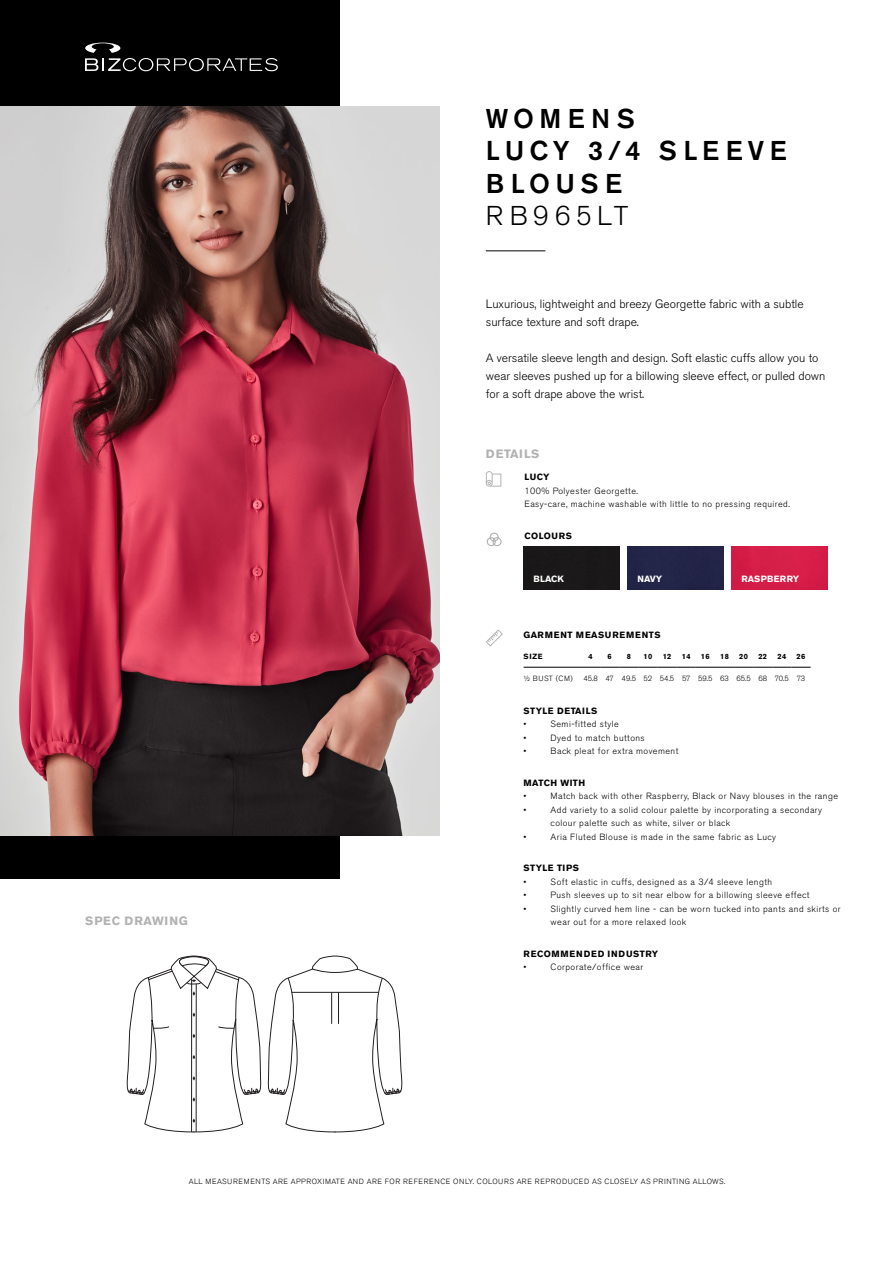
<style>
.page{position:relative;width:893px;height:1263px;background:#fff}
.page>*{position:absolute;margin:0;border:0;box-sizing:border-box;transform-origin:0 0}
.t1{font:500 27px/32.4px "Akzidenz Grotesk BE";letter-spacing:.2em;color:#000}
.t2{font:300 27px "Akzidenz Grotesk BE";letter-spacing:.2em;color:#000}
.t3{font:300 12px/18px "Akzidenz Grotesk BE";color:#000}
.t4{font:700 12px "Akzidenz Grotesk BE";letter-spacing:.07em;color:#b3b2b2}
.t5{font:700 12px "Akzidenz Grotesk BE";letter-spacing:.05em;color:#b3b2b2}
.t6{font:300 9px/13.5px "Akzidenz Grotesk BE";letter-spacing:.05em;color:#000}
.t7{font:700 9px "Akzidenz Grotesk BE";letter-spacing:.05em;color:#000}
.t8{font:700 9px "Akzidenz Grotesk BE";letter-spacing:.09em;color:#000}
.t9{font:700 9px "Akzidenz Grotesk BE";color:#fff}
.t10{font:700 9px "Akzidenz Grotesk BE";letter-spacing:.02em;color:#fff}
.t11{font:300 7.5px "Akzidenz Grotesk BE";letter-spacing:.07em;color:#000}
.t12{font:300 7.5px "Akzidenz Grotesk BE";color:#000}
.t13{font:700 7.5px "Akzidenz Grotesk BE";letter-spacing:.05em;color:#000}
</style>
<div class="page">
<hr style="left:524px;top:667px;width:57px;height:1px;background:#000">
<svg style="left:581px;top:667px;width:230px;height:1px"></svg>
<div style="left:628px;top:547px;width:96px;height:43px;background:#222448"></div>
<div style="left:524px;top:547px;width:96px;height:43px;background:#1a1818"></div>
<div style="left:732px;top:547px;width:96px;height:43px;background:#d51e47"></div>
<div style="left:0;top:0;width:339px;height:878px;background:#000"></div>
<img style="left:0;top:106px;width:440px;height:729px">
<hr style="left:486px;top:250px;width:59px;height:1px;background:#000">
<svg style="left:486px;top:629px;width:17px;height:17px"></svg>
<svg style="left:486px;top:471px;width:15px;height:16px"></svg>
<div style="left:490px;top:533px;width:9px;height:9px;border:1px solid #b3b2b2;border-radius:50%"></div>
<div style="left:492px;top:537px;width:10px;height:9px;border:1px solid #b3b2b2;border-radius:50%"></div>
<div style="left:487px;top:537px;width:9px;height:9px;border:1px solid #b3b2b2;border-radius:50%"></div>
<svg style="left:126px;top:955px;width:277px;height:178px"></svg>
<hr style="left:331px;top:992px;width:1px;height:32px;background:#231f20">
<hr style="left:338px;top:992px;width:1px;height:32px;background:#231f20">
<svg style="left:85px;top:43px;width:193px;height:28px"></svg>
<h1 class="t1" style="left:486px;top:102px;width:302px">WOMENS<br>LUCY 3/4 SLEEVE<br>BLOUSE</h1>
<h1 class="t2" style="left:486px;top:200px;width:144px">RB965LT</h1>
<h2 class="t3" style="left:486px;top:295px;width:319px">Luxurious, lightweight and breezy Georgette fabric with a subtle surface texture and soft drape.</h2>
<h2 class="t3" style="left:486px;top:349px;width:341px">A versatile sleeve length and design. Soft elastic cuffs allow you to wear sleeves pushed up for a billowing sleeve effect, or pulled down for a soft drape above the wrist.</h2>
<h2 class="t5" style="left:486px;top:447px;width:55px">DETAILS</h2>
<p class="t7" style="left:524px;top:472px;width:27px">LUCY</p>
<p class="t6" style="left:524px;top:484px;width:267px">100% Polyester Georgette.<br>Easy-care, machine washable with little to no pressing required.</p>
<p class="t7" style="left:524px;top:531px;width:49px">COLOURS</p>
<p class="t9" style="left:533px;top:574px;width:32px">BLACK</p>
<p class="t9" style="left:637px;top:574px;width:26px">NAVY</p>
<p class="t10" style="left:741px;top:574px;width:59px">RASPBERRY</p>
<h2 class="t4" style="left:85px;top:914px;width:104px">SPEC DRAWING</h2>
<p class="t8" style="left:524px;top:630px;width:139px">GARMENT MEASUREMENTS</p>
<p class="t13" style="left:524px;top:652px;width:21px">SIZE</p>
<p class="t13" style="left:588px;top:652px;width:6px">4</p>
<p class="t13" style="left:608px;top:652px;width:6px">6</p>
<p class="t13" style="left:627px;top:652px;width:6px">8</p>
<p class="t13" style="left:644px;top:652px;width:10px">10</p>
<p class="t13" style="left:663px;top:652px;width:10px">12</p>
<p class="t13" style="left:682px;top:652px;width:10px">14</p>
<p class="t13" style="left:701px;top:652px;width:10px">16</p>
<p class="t13" style="left:720px;top:652px;width:10px">18</p>
<p class="t13" style="left:739px;top:652px;width:10px">20</p>
<p class="t13" style="left:758px;top:652px;width:10px">22</p>
<p class="t13" style="left:777px;top:652px;width:10px">24</p>
<p class="t13" style="left:797px;top:652px;width:10px">26</p>
<p class="t11" style="left:524px;top:674px;width:51px">½ BUST (CM)</p>
<p class="t12" style="left:583px;top:674px;width:223px">45.8 47 49.5 52 54.5 57 59.5 63 65.5 68 70.5 73</p>
<p class="t7" style="left:524px;top:705px;width:75px">STYLE DETAILS</p>
<p class="t6" style="left:524px;top:717px;width:4px">•</p>
<p class="t6" style="left:551px;top:717px;width:70px">Semi-fitted style</p>
<p class="t6" style="left:524px;top:731px;width:4px">•</p>
<p class="t6" style="left:551px;top:731px;width:96px">Dyed to match buttons</p>
<p class="t6" style="left:524px;top:744px;width:4px">•</p>
<p class="t6" style="left:551px;top:744px;width:129px">Back pleat for extra movement</p>
<p class="t7" style="left:524px;top:777px;width:63px">MATCH WITH</p>
<p class="t6" style="left:524px;top:789px;width:4px">•</p>
<p class="t6" style="left:551px;top:789px;width:289px">Match back with other Raspberry, Black or Navy blouses in the range</p>
<p class="t6" style="left:524px;top:803px;width:4px">•</p>
<p class="t6" style="left:551px;top:803px;width:273px">Add variety to a solid colour palette by incorporating a secondary colour palette such as white, silver or black</p>
<p class="t6" style="left:524px;top:830px;width:4px">•</p>
<p class="t6" style="left:551px;top:830px;width:227px">Aria Fluted Blouse is made in the same fabric as Lucy</p>
<p class="t7" style="left:524px;top:863px;width:57px">STYLE TIPS</p>
<p class="t6" style="left:524px;top:875px;width:4px">•</p>
<p class="t6" style="left:551px;top:875px;width:223px">Soft elastic in cuffs, designed as a 3/4 sleeve length</p>
<p class="t6" style="left:524px;top:888px;width:4px">•</p>
<p class="t6" style="left:551px;top:888px;width:260px">Push sleeves up to sit near elbow for a billowing sleeve effect</p>
<p class="t6" style="left:524px;top:902px;width:4px">•</p>
<p class="t6" style="left:551px;top:902px;width:292px">Slightly curved hem line - can be worn tucked into pants and skirts or wear out for a more relaxed look</p>
<p class="t8" style="left:524px;top:948px;width:136px">RECOMMENDED INDUSTRY</p>
<p class="t6" style="left:524px;top:960px;width:4px">•</p>
<p class="t6" style="left:551px;top:960px;width:94px">Corporate/office wear</p>
<p class="t11" style="left:189px;top:1177px;width:538px">ALL MEASUREMENTS ARE APPROXIMATE AND ARE FOR REFERENCE ONLY. COLOURS ARE REPRODUCED AS CLOSELY AS PRINTING ALLOWS.</p>
</div>
